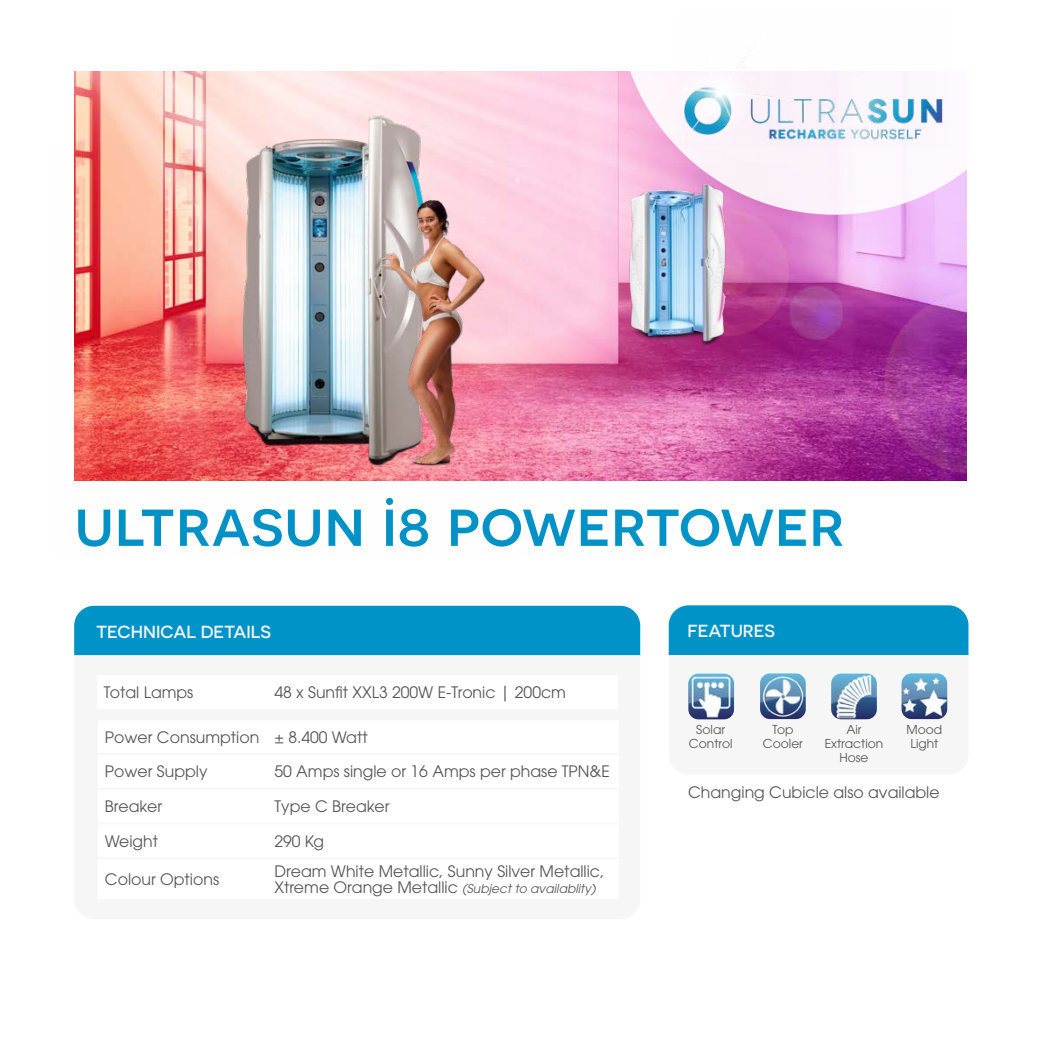
<style>
.page{position:relative;width:1042px;height:1042px;background:#fff}
.page>*{position:absolute;margin:0;border:0;box-sizing:border-box;transform-origin:0 0}
.t1{font:500 64.75px "Novecentosanswide";color:#0093c7}
.t2{font:500 17.5px "Novecentosanswide";color:#f6f6f6}
.t3{font:15.75px "ITC Avant Garde Std";color:#575756}
.t4{font:12.25px/14px "ITC Avant Garde Std";color:#575756;text-align:center}
.t5{font:italic 12.25px "ITC Avant Garde Std";color:#575756}
.s1{font-style:normal;font-size:15.75px}
</style>
<div class="page">
<img style="left:74px;top:72px;width:892px;height:408px">
<svg style="left:617px;top:71px;width:350px;height:144px;fill:#fcf3fb"></svg>
<img style="left:677px;top:48px;width:273px;height:99px">
<div style="left:74px;top:606px;width:566px;height:49px;background:#0093c7"></div>
<svg style="left:669px;top:605px;width:299px;height:115px"></svg>
<hr style="left:97px;top:709px;width:170px;height:2px;background:#f6f6f6">
<hr style="left:267px;top:709px;width:351px;height:2px;background:#f6f6f6">
<hr style="left:98px;top:718px;width:169px;height:2px;background:#f6f6f6">
<hr style="left:267px;top:718px;width:352px;height:2px;background:#f6f6f6">
<hr style="left:98px;top:753px;width:169px;height:2px;background:#f6f6f6">
<hr style="left:267px;top:753px;width:352px;height:2px;background:#f6f6f6">
<hr style="left:98px;top:788px;width:169px;height:1px;background:#f6f6f6">
<hr style="left:267px;top:788px;width:352px;height:1px;background:#f6f6f6">
<hr style="left:98px;top:822px;width:169px;height:2px;background:#f6f6f6">
<hr style="left:267px;top:822px;width:352px;height:2px;background:#f6f6f6">
<hr style="left:98px;top:857px;width:169px;height:2px;background:#f6f6f6">
<hr style="left:267px;top:857px;width:352px;height:2px;background:#f6f6f6">
<hr style="left:98px;top:899px;width:169px;height:1px;background:#f6f6f6">
<hr style="left:267px;top:899px;width:352px;height:1px;background:#f6f6f6">
<img style="left:688px;top:673px;width:46px;height:46px">
<img style="left:760px;top:673px;width:46px;height:46px">
<img style="left:831px;top:673px;width:46px;height:46px">
<img style="left:901px;top:673px;width:46px;height:46px">
<img style="left:229px;top:115px;width:208px;height:29px">
<img style="left:74px;top:144px;width:590px;height:337px">
<img style="left:609px;top:163px;width:158px;height:238px">
<h1 class="t1" style="left:74px;top:485px;width:772px">ultrasun i8 powertower</h1>
<p class="t2" style="left:96px;top:621px;width:177px">TECHNICAL DETAILS</p>
<p class="t2" style="left:687px;top:621px;width:89px">FEATURES</p>
<p class="t3" style="left:104px;top:683px;width:91px">Total Lamps</p>
<p class="t3" style="left:274px;top:683px;width:293px">48 x Sunfit XXL3 200W E-Tronic | 200cm</p>
<p class="t3" style="left:105px;top:727px;width:264px">Power Consumption ± 8.400 Watt</p>
<p class="t3" style="left:105px;top:762px;width:104px">Power Supply</p>
<p class="t3" style="left:274px;top:762px;width:337px">50 Amps single or 16 Amps per phase TPN&amp;E</p>
<p class="t3" style="left:105px;top:796px;width:59px">Breaker</p>
<p class="t3" style="left:274px;top:796px;width:117px">Type C Breaker</p>
<p class="t3" style="left:105px;top:831px;width:55px">Weight</p>
<p class="t3" style="left:274px;top:831px;width:51px">290 Kg</p>
<p class="t3" style="left:105px;top:869px;width:116px">Colour Options</p>
<p class="t3" style="left:274px;top:861px;width:331px">Dream White Metallic, Sunny Silver Metallic,</p>
<p class="t5" style="left:274px;top:880px;width:323px"><span class="s1">Xtreme Orange Metallic</span> (Subject to availablity)</p>
<p class="t4" style="left:689px;top:722px;width:45px">Solar<br>Control</p>
<p class="t4" style="left:763px;top:722px;width:42px">Top<br>Cooler</p>
<p class="t4" style="left:825px;top:722px;width:60px">Air<br>Extraction<br>Hose</p>
<p class="t4" style="left:906px;top:722px;width:37px">Mood<br>Light</p>
<p class="t3" style="left:688px;top:783px;width:253px">Changing Cubicle also available</p>
</div>
